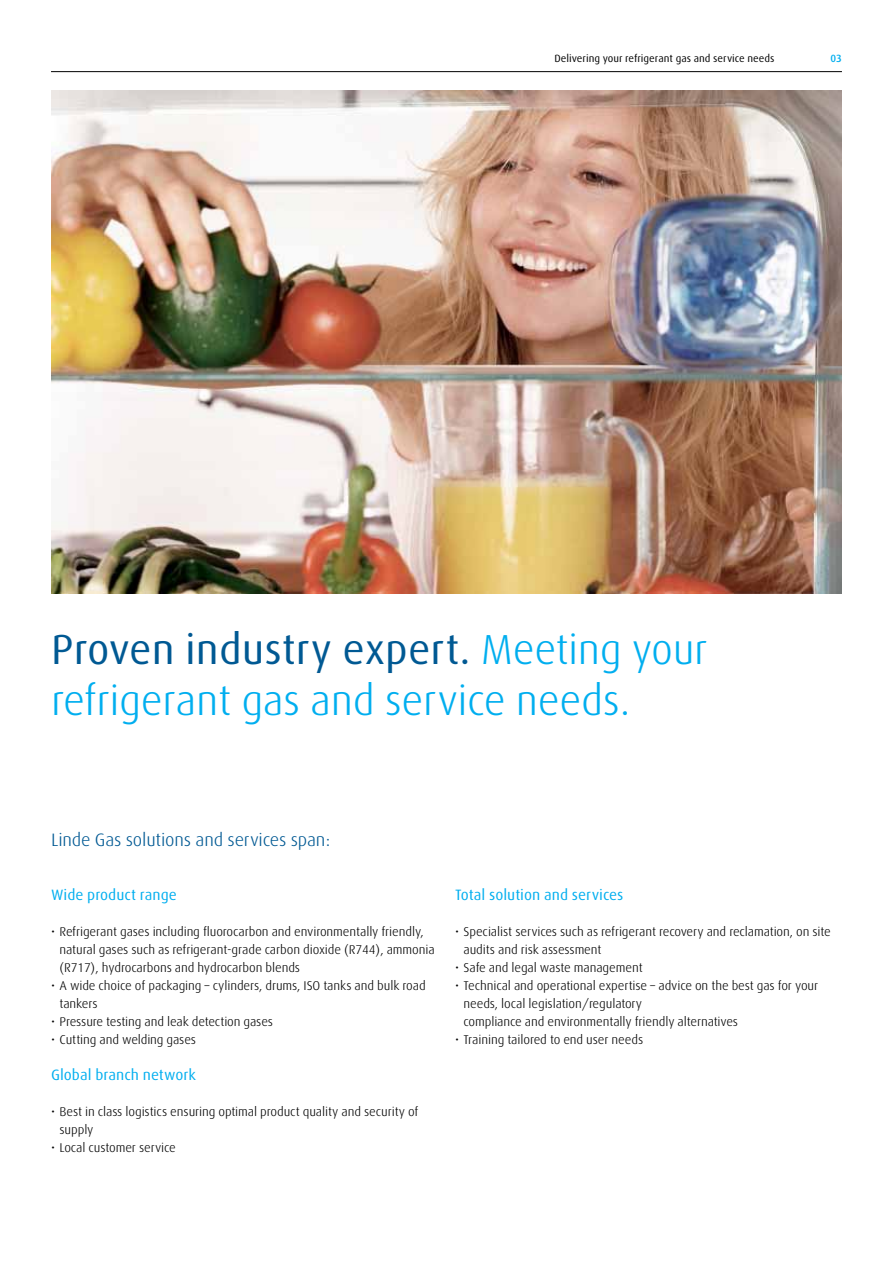
<style>
.page{position:relative;width:893px;height:1263px;background:#fff}
.page>*{position:absolute;margin:0;border:0;box-sizing:border-box;transform-origin:0 0}
.t1{font:300 42px/50.4px "Linde Dax Global";letter-spacing:-.01em;color:#00aeef}
.t2{font:300 18px "Linde Dax Global";letter-spacing:-.01em;color:#005993}
.t3{font:15px "Linde Dax Global";color:#00aeef}
.t4{font:300 12.75px/18px "Linde Dax Global";letter-spacing:-.01em;color:#000}
.t5{font:10.5px "Linde Dax Global";color:#000}
.t6{font:500 10.5px "Linde Dax Global";color:#00aeef}
.s1{font-weight:400;color:#005993}
</style>
<div class="page">
<hr style="left:51px;top:71px;width:791px;height:1px;background:#000">
<img style="left:51px;top:90px;width:791px;height:504px">
<p class="t5" style="left:554px;top:52px;width:222px">Delivering your refrigerant gas and service needs</p>
<p class="t6" style="left:830px;top:52px;width:13px">03</p>
<h1 class="t1" style="left:51px;top:625px;width:658px"><span class="s1">Proven industry expert.</span> Meeting your refrigerant gas and service needs.</h1>
<h2 class="t2" style="left:51px;top:829px;width:281px">Linde Gas solutions and services span:</h2>
<p class="t3" style="left:51px;top:886px;width:127px">Wide product range</p>
<p class="t4" style="left:60px;top:923px;width:377px;text-indent:-9px">• Refrigerant gases including fluorocarbon and environmentally friendly, natural gases such as refrigerant-grade carbon dioxide (R744), ammonia (R717), hydrocarbons and hydrocarbon blends</p>
<p class="t4" style="left:60px;top:977px;width:368px;text-indent:-9px">• A wide choice of packaging – cylinders, drums, ISO tanks and bulk road tankers</p>
<p class="t4" style="left:51px;top:1013px;width:224px">• Pressure testing and leak detection gases</p>
<p class="t4" style="left:51px;top:1031px;width:147px">• Cutting and welding gases</p>
<p class="t3" style="left:51px;top:1066px;width:147px">Global branch network</p>
<p class="t4" style="left:60px;top:1103px;width:361px;text-indent:-9px">• Best in class logistics ensuring optimal product quality and security of supply</p>
<p class="t4" style="left:51px;top:1139px;width:126px">• Local customer service</p>
<p class="t3" style="left:455px;top:886px;width:170px">Total solution and services</p>
<p class="t4" style="left:463px;top:923px;width:369px;text-indent:-9px">• Specialist services such as refrigerant recovery and reclamation, on site audits and risk assessment</p>
<p class="t4" style="left:455px;top:959px;width:189px">• Safe and legal waste management</p>
<p class="t4" style="left:463px;top:977px;width:356px;text-indent:-9px">• Technical and operational expertise – advice on the best gas for your needs, local legislation/regulatory<br>compliance and environmentally friendly alternatives</p>
<p class="t4" style="left:455px;top:1031px;width:190px">• Training tailored to end user needs</p>
</div>
